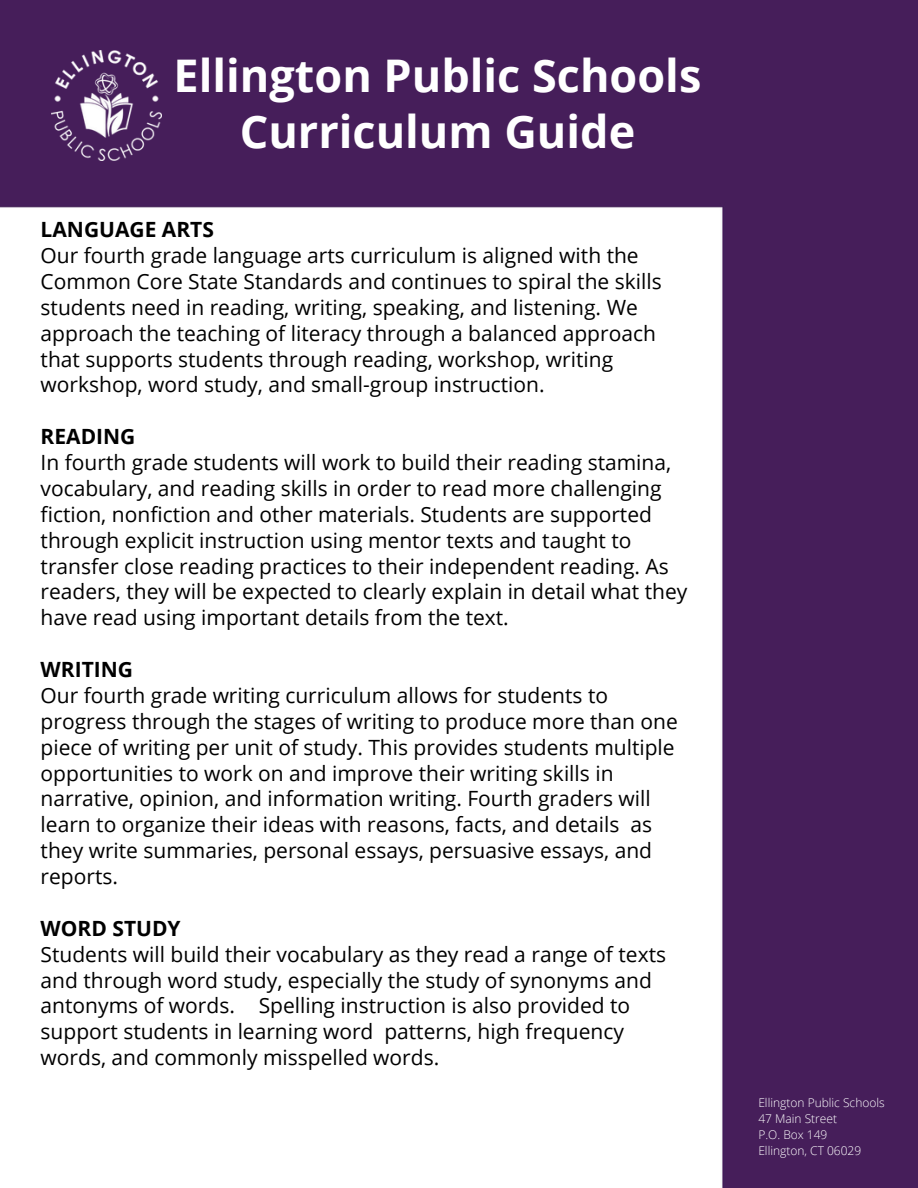
<style>
.page{position:relative;width:918px;height:1188px;background:#fff}
.page>*{position:absolute;margin:0;border:0;box-sizing:border-box;transform-origin:0 0}
.t1{font:700 45px/55.9px "Open Sans";color:#fff;text-align:center}
.t2{font:21px/25.8px "Open Sans";color:#000}
.t3{font:300 12px "Open Sans";color:#fff}
.s1{font-weight:700}
</style>
<div class="page">
<img style="left:0;top:0;width:918px;height:1188px">
<img style="left:52px;top:51px;width:109px;height:110px">
<h2 class="t1" style="left:174px;top:47px;width:529px">Ellington Public Schools<br>Curriculum Guide</h2>
<h1 class="t2" style="left:41px;top:216px;width:623px"><span class="s1">LANGUAGE ARTS<br></span>Our fourth grade language arts curriculum is aligned with the Common Core State Standards and continues to spiral the skills students need in reading, writing, speaking, and listening. We approach the teaching of literacy through a balanced approach that supports students through reading, workshop, writing workshop, word study, and small-group instruction.</h1>
<h2 class="t2" style="left:41px;top:423px;width:648px"><span class="s1">READING<br></span>In fourth grade students will work to build their reading stamina, vocabulary, and reading skills in order to read more challenging fiction, nonfiction and other materials. Students are supported through explicit instruction using mentor texts and taught to transfer close reading practices to their independent reading. As readers, they will be expected to clearly explain in detail what they have read using important details from the text.</h2>
<h2 class="t2" style="left:41px;top:656px;width:639px"><span class="s1">WRITING<br></span>Our fourth grade writing curriculum allows for students to progress through the stages of writing to produce more than one piece of writing per unit of study. This provides students multiple opportunities to work on and improve their writing skills in narrative, opinion, and information writing. Fourth graders will learn to organize their ideas with reasons, facts, and details as they write summaries, personal essays, persuasive essays, and reports.</h2>
<h2 class="t2" style="left:41px;top:915px;width:627px"><span class="s1">WORD STUDY<br></span>Students will build their vocabulary as they read a range of texts and through word study, especially the study of synonyms and antonyms of words. Spelling instruction is also provided to support students in learning word patterns, high frequency words, and commonly misspelled words.</h2>
<p class="t3" style="left:758px;top:1095px;width:128px">Ellington Public Schools</p>
<p class="t3" style="left:758px;top:1110px;width:80px">47 Main Street</p>
<p class="t3" style="left:758px;top:1126px;width:71px">P.O. Box 149</p>
<p class="t3" style="left:758px;top:1142px;width:104px">Ellington, CT 06029</p>
</div>
